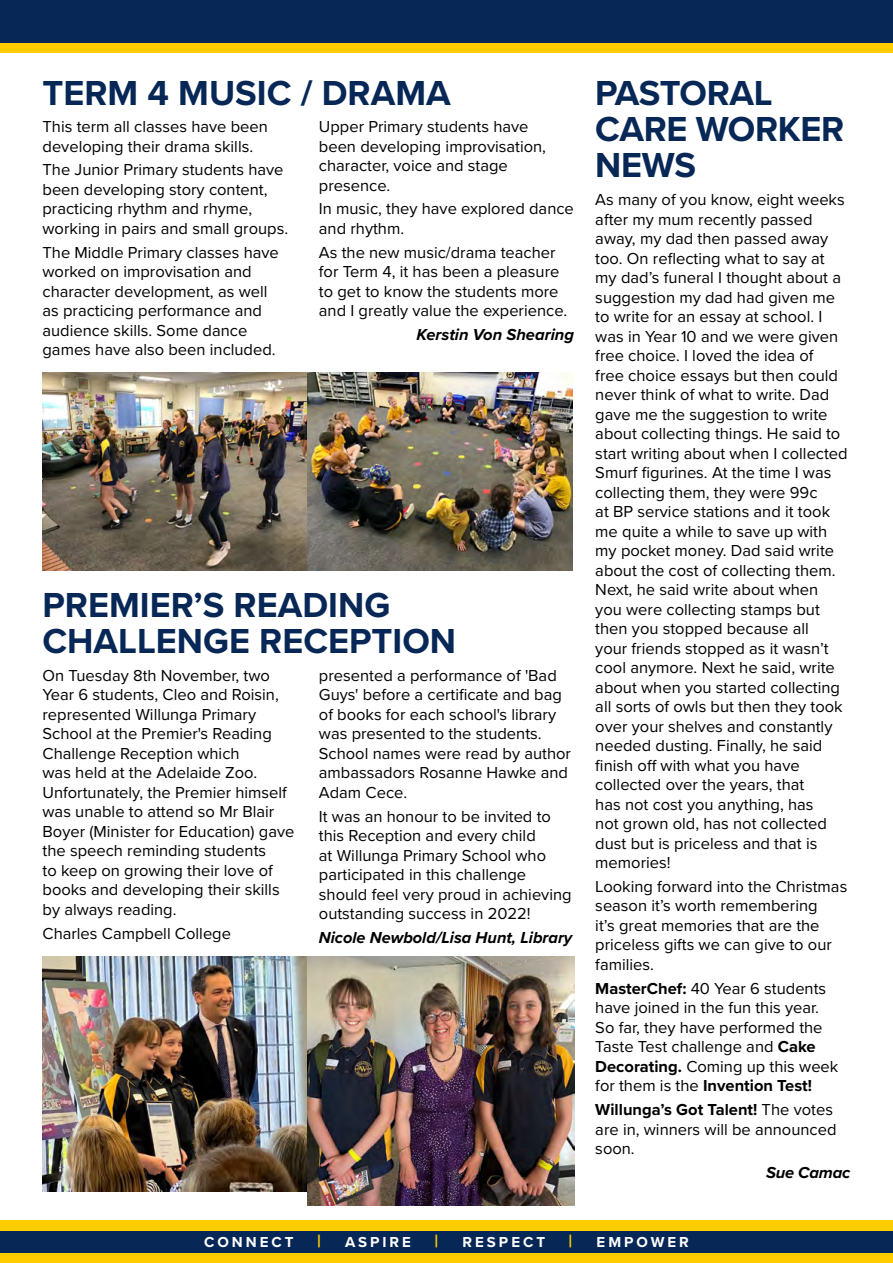
<style>
.page{position:relative;width:893px;height:1263px;background:#fff}
.page>*{position:absolute;margin:0;border:0;box-sizing:border-box;transform-origin:0 0}
.t1{font:700 36px/36px "Proxima Nova";color:#072756}
.t2{font:700 18px "Proxima Nova";color:#fc0}
.t3{font:16.5px/19.5px "Proxima Nova";color:#000}
.t4{font:italic 700 16.5px "Proxima Nova";color:#000}
.t5{font:700 15px "Proxima Nova";letter-spacing:.2em;color:#fff}
.s1{font-weight:700}
</style>
<div class="page">
<div style="left:0;top:0;width:893px;height:53px;background:#fc0"></div>
<div style="left:0;top:0;width:893px;height:43px;background:#072756"></div>
<div style="left:0;top:1220px;width:893px;height:43px;background:#fc0"></div>
<div style="left:0;top:1231px;width:893px;height:21px;background:#072756"></div>
<img style="left:43px;top:372px;width:529px;height:199px">
<img style="left:43px;top:957px;width:264px;height:234px">
<img style="left:307px;top:957px;width:267px;height:248px">
<h1 class="t1" style="left:43px;top:74px;width:410px">TERM 4 MUSIC / DRAMA</h1>
<p class="t3" style="left:43px;top:116px;width:227px">This term all classes have been developing their drama skills.</p>
<p class="t3" style="left:43px;top:159px;width:247px">The Junior Primary students have been developing story content, practicing rhythm and rhyme, working in pairs and small groups.</p>
<p class="t3" style="left:43px;top:242px;width:238px">The Middle Primary classes have worked on improvisation and character development, as well as practicing performance and audience skills. Some dance games have also been included.</p>
<p class="t3" style="left:319px;top:116px;width:229px">Upper Primary students have been developing improvisation, character, voice and stage presence.</p>
<p class="t3" style="left:319px;top:198px;width:256px">In music, they have explored dance and rhythm.</p>
<p class="t3" style="left:319px;top:242px;width:250px">As the new music/drama teacher for Term 4, it has been a pleasure to get to know the students more and I greatly value the experience.</p>
<p class="t4" style="left:416px;top:322px;width:159px">Kerstin Von Shearing</p>
<h1 class="t1" style="left:43px;top:587px;width:415px">PREMIER’S READING<br>CHALLENGE RECEPTION</h1>
<p class="t3" style="left:43px;top:665px;width:253px">On Tuesday 8th November, two<br>Year 6 students, Cleo and Roisin, represented Willunga Primary<br>School at the Premier's Reading<br>Challenge Reception which<br>was held at the Adelaide Zoo.<br>Unfortunately, the Premier himself was unable to attend so Mr Blair<br>Boyer (Minister for Education) gave the speech reminding students<br>to keep on growing their love of books and developing their skills by always reading.</p>
<p class="t3" style="left:43px;top:923px;width:190px">Charles Campbell College</p>
<p class="t3" style="left:319px;top:665px;width:254px">presented a performance of 'Bad<br>Guys' before a certificate and bag of books for each school's library was presented to the students.<br>School names were read by author ambassadors Rosanne Hawke and<br>Adam Cece.</p>
<p class="t3" style="left:319px;top:806px;width:254px">It was an honour to be invited to this Reception and every child<br>at Willunga Primary School who participated in this challenge should feel very proud in achieving outstanding success in 2022!</p>
<p class="t4" style="left:319px;top:925px;width:255px">Nicole Newbold/Lisa Hunt, Library</p>
<h1 class="t1" style="left:595px;top:74px;width:250px">PASTORAL<br>CARE WORKER<br>NEWS</h1>
<p class="t3" style="left:595px;top:189px;width:254px">As many of you know, eight weeks after my mum recently passed away, my dad then passed away too. On reflecting what to say at my dad’s funeral I thought about a suggestion my dad had given me to write for an essay at school. I was in Year 10 and we were given free choice. I loved the idea of<br>free choice essays but then could never think of what to write. Dad gave me the suggestion to write about collecting things. He said to start writing about when I collected<br>Smurf figurines. At the time I was collecting them, they were 99c<br>at BP service stations and it took me quite a while to save up with my pocket money. Dad said write about the cost of collecting them.<br>Next, he said write about when you were collecting stamps but then you stopped because all<br>your friends stopped as it wasn’t cool anymore. Next he said, write about when you started collecting all sorts of owls but then they took over your shelves and constantly needed dusting. Finally, he said finish off with what you have collected over the years, that<br>has not cost you anything, has<br>not grown old, has not collected dust but is priceless and that is memories!</p>
<p class="t3" style="left:595px;top:876px;width:254px">Looking forward into the Christmas season it’s worth remembering<br>it’s great memories that are the priceless gifts we can give to our families.</p>
<p class="t3" style="left:595px;top:978px;width:245px"><span class="s1">MasterChef:</span> 40 Year 6 students have joined in the fun this year.<br>So far, they have performed the<br>Taste Test challenge and <span class="s1">Cake<br>Decorating.</span> Coming up this week for them is the <span class="s1">Invention Test!</span></p>
<p class="t3" style="left:595px;top:1099px;width:243px"><span class="s1">Willunga’s Got Talent!</span> The votes are in, winners will be announced soon.</p>
<p class="t4" style="left:766px;top:1160px;width:86px">Sue Camac</p>
<p class="t5" style="left:204px;top:1231px;width:91px">CONNECT</p>
<p class="t2" style="left:317px;top:1228px;width:5px">|</p>
<p class="t5" style="left:345px;top:1231px;width:68px">ASPIRE</p>
<p class="t2" style="left:435px;top:1228px;width:5px">|</p>
<p class="t5" style="left:463px;top:1231px;width:84px">RESPECT</p>
<p class="t2" style="left:569px;top:1228px;width:5px">|</p>
<p class="t5" style="left:597px;top:1231px;width:94px">EMPOWER</p>
</div>
